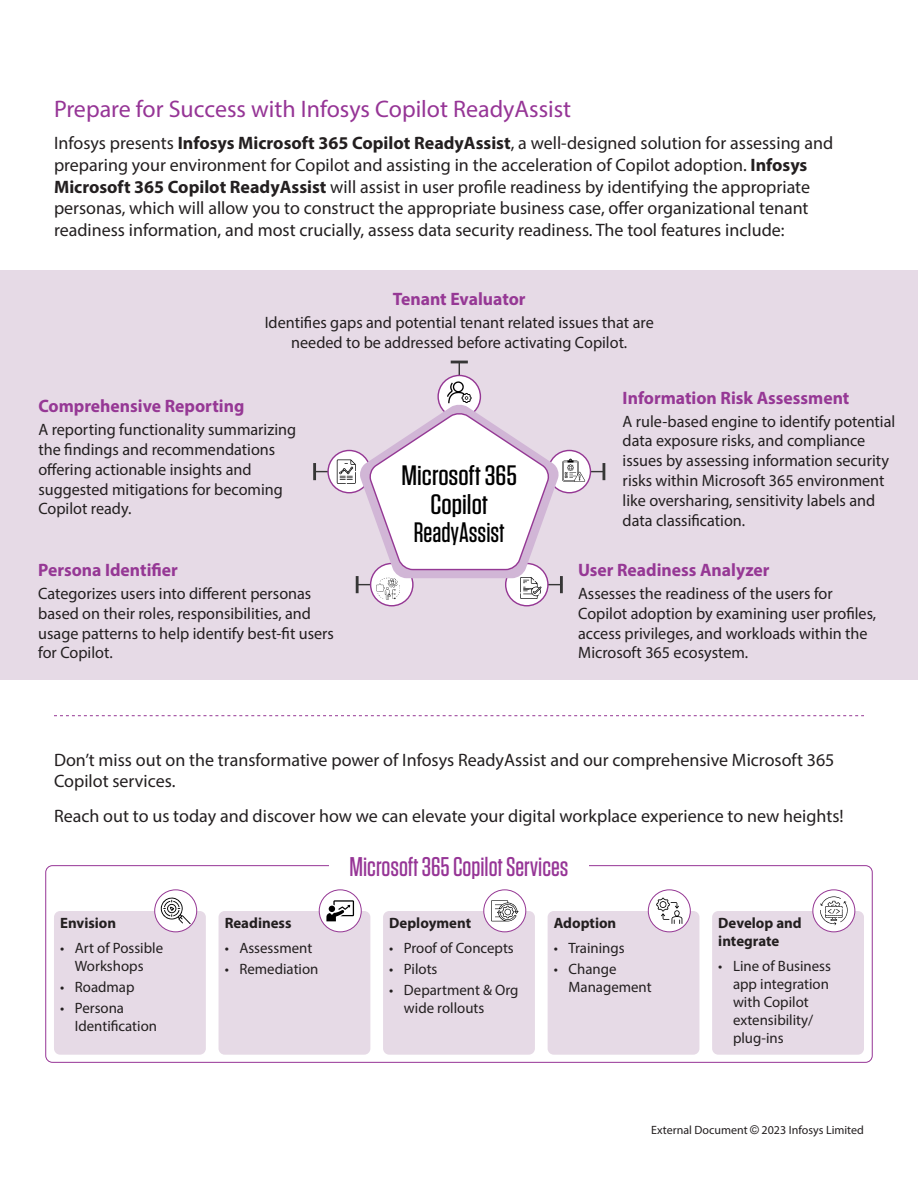
<style>
.page{position:relative;width:918px;height:1188px;background:#fff}
.page>*{position:absolute;margin:0;border:0;box-sizing:border-box;transform-origin:0 0}
.t1{font:500 28.05px/28.5px "Tungsten";color:#000;text-align:center;scale:1.11 1}
.t2{font:500 27px "Tungsten";color:#963596}
.t3{font:24px "Myriad Pro";color:#963596}
.t4{font:18px/21.6px "Myriad Pro";color:#231f20}
.t5{font:700 18px "Myriad Pro";color:#963895}
.t6{font:16.5px/19.8px "Myriad Pro";color:#231f20}
.t7{font:15px/18px "Myriad Pro";color:#231f20}
.t8{font:700 15px/18px "Myriad Pro";color:#231f20}
.t9{font:12px "Myriad Pro";color:#231f20}
.s1{font-weight:700}
.s2{font-family:"Arial"}
</style>
<div class="page">
<div style="left:45px;top:865px;width:828px;height:198px;border:1px solid #963596;border-radius:7px"></div>
<div style="left:329px;top:855px;width:260px;height:21px;background:#fff"></div>
<div style="left:0;top:270px;width:918px;height:409px;background:#e6dae6"></div>
<hr style="left:567px;top:471px;width:38px;height:1px;background:#363636">
<svg style="left:603px;top:463px;width:2px;height:17px"></svg>
<hr style="left:314px;top:471px;width:38px;height:1px;background:#363636">
<hr style="left:313px;top:463px;width:3px;height:17px;background:#363636">
<hr style="left:459px;top:361px;width:1px;height:38px;background:#363636">
<svg style="left:451px;top:361px;width:17px;height:2px"></svg>
<svg style="left:438px;top:375px;width:42px;height:43px"></svg>
<div style="left:437px;top:375px;width:44px;height:43px;border:1px solid #953794;border-radius:50%"></div>
<svg style="left:506px;top:564px;width:42px;height:42px"></svg>
<div style="left:505px;top:563px;width:44px;height:43px;border:1px solid #953794;border-radius:50%"></div>
<svg style="left:548px;top:450px;width:42px;height:43px"></svg>
<div style="left:548px;top:450px;width:43px;height:43px;border:1px solid #953794;border-radius:50%"></div>
<svg style="left:371px;top:564px;width:42px;height:42px"></svg>
<div style="left:370px;top:563px;width:44px;height:43px;border:1px solid #953794;border-radius:50%"></div>
<svg style="left:328px;top:450px;width:42px;height:43px"></svg>
<div style="left:327px;top:450px;width:44px;height:43px;border:1px solid #953794;border-radius:50%"></div>
<svg style="left:337px;top:381px;width:248px;height:219px"></svg>
<div style="left:54px;top:911px;width:152px;height:144px;background:#e6dae6;border-radius:6px"></div>
<div style="left:219px;top:911px;width:151px;height:144px;background:#e6dae6;border-radius:6px"></div>
<div style="left:383px;top:911px;width:152px;height:144px;background:#e6dae6;border-radius:6px"></div>
<div style="left:548px;top:911px;width:151px;height:144px;background:#e6dae6;border-radius:6px"></div>
<div style="left:712px;top:911px;width:152px;height:144px;background:#e6dae6;border-radius:6px"></div>
<svg style="left:155px;top:890px;width:42px;height:42px"></svg>
<div style="left:154px;top:890px;width:43px;height:42px;border:1px solid #953794;border-radius:50%"></div>
<div style="left:319px;top:890px;width:42px;height:42px;background:#fff;border-radius:50%"></div>
<div style="left:319px;top:890px;width:43px;height:42px;border:1px solid #953794;border-radius:50%"></div>
<div style="left:484px;top:890px;width:42px;height:42px;background:#fff;border-radius:50%"></div>
<div style="left:484px;top:890px;width:42px;height:42px;border:1px solid #953794;border-radius:50%"></div>
<div style="left:648px;top:890px;width:42px;height:42px;background:#fff;border-radius:50%"></div>
<div style="left:648px;top:890px;width:43px;height:42px;border:1px solid #953794;border-radius:50%"></div>
<div style="left:813px;top:890px;width:42px;height:42px;background:#fff;border-radius:50%"></div>
<div style="left:813px;top:890px;width:42px;height:42px;border:1px solid #953794;border-radius:50%"></div>
<svg style="left:161px;top:897px;width:30px;height:27px"></svg>
<svg style="left:326px;top:900px;width:28px;height:21px"></svg>
<svg style="left:491px;top:900px;width:28px;height:21px"></svg>
<svg style="left:656px;top:898px;width:26px;height:26px"></svg>
<svg style="left:820px;top:896px;width:28px;height:29px"></svg>
<svg style="left:54px;top:715px;width:810px;height:1px"></svg>
<p class="t3" style="left:54px;top:94px;width:519px">Prepare for Success with Infosys Copilot ReadyAssist</p>
<p class="t4" style="left:54px;top:132px;width:781px">Infosys presents <span class="s1">Infosys Microsoft 365 Copilot ReadyAssist</span>, a well-designed solution for assessing and preparing your environment for Copilot and assisting in the acceleration of Copilot adoption. <span class="s1">Infosys Microsoft 365 Copilot ReadyAssist</span> will assist in user profile readiness by identifying the appropriate personas, which will allow you to construct the appropriate business case, offer organizational tenant readiness information, and most crucially, assess data security readiness. The tool features include:</p>
<p class="t5" style="left:393px;top:287px;width:134px">Tenant Evaluator</p>
<p class="t6" style="left:265px;top:312px;width:391px;text-align:center">Identifies gaps and potential tenant related issues that are needed to be addressed before activating Copilot.</p>
<p class="t5" style="left:38px;top:395px;width:207px">Comprehensive Reporting</p>
<p class="t6" style="left:38px;top:420px;width:259px">A reporting functionality summarizing the findings and recommendations offering actionable insights and suggested mitigations for becoming<br>Copilot ready.</p>
<p class="t5" style="left:38px;top:558px;width:141px">Persona Identifier</p>
<p class="t6" style="left:38px;top:583px;width:297px">Categorizes users into different personas based on their roles, responsibilities, and usage patterns to help identify best-fit users for Copilot.</p>
<p class="t1" style="left:402px;top:462px;width:105px">Microsoft 365<br>Copilot<br>ReadyAssist</p>
<p class="t5" style="left:623px;top:386px;width:228px">Information Risk Assessment</p>
<p class="t6" style="left:623px;top:411px;width:274px">A rule-based engine to identify potential data exposure risks, and compliance issues by assessing information security risks within Microsoft 365 environment like oversharing, sensitivity labels and data classification.</p>
<p class="t5" style="left:578px;top:558px;width:193px">User Readiness Analyzer</p>
<p class="t6" style="left:578px;top:583px;width:300px">Assesses the readiness of the users for Copilot adoption by examining user profiles, access privileges, and workloads within the Microsoft 365 ecosystem.</p>
<p class="t4" style="left:54px;top:748px;width:782px">Don’t miss out on the transformative power of Infosys ReadyAssist and our comprehensive Microsoft 365<br>Copilot services.</p>
<p class="t4" style="left:54px;top:805px;width:791px">Reach out to us today and discover how we can elevate your digital workplace experience to new heights!</p>
<p class="t2" style="left:350px;top:853px;width:220px">Microsoft 365 Copilot Services</p>
<p class="t8" style="left:60px;top:914px;width:58px">Envision</p>
<p class="t7" style="left:60px;top:938px;width:105px;text-align:center">• Art of Possible<br>Workshops</p>
<p class="t7" style="left:60px;top:977px;width:76px">• Roadmap</p>
<p class="t7" style="left:75px;top:999px;width:84px;text-indent:-15px">• Persona<br>Identification</p>
<p class="t8" style="left:225px;top:914px;width:68px">Readiness</p>
<p class="t7" style="left:225px;top:938px;width:89px">• Assessment</p>
<p class="t7" style="left:225px;top:959px;width:95px">• Remediation</p>
<p class="t8" style="left:389px;top:914px;width:84px">Deployment</p>
<p class="t7" style="left:389px;top:938px;width:126px">• Proof of Concepts</p>
<p class="t7" style="left:389px;top:959px;width:50px">• Pilots</p>
<p class="t7" style="left:404px;top:981px;width:116px;text-indent:-15px">• Department &amp; Org wide rollouts</p>
<p class="t8" style="left:554px;top:914px;width:64px">Adoption</p>
<p class="t7" style="left:554px;top:938px;width:73px">• Trainings</p>
<p class="t7" style="left:568px;top:959px;width:85px;text-indent:-15px">• Change<br>Management</p>
<p class="t8" style="left:718px;top:914px;width:85px">Develop and integrate</p>
<p class="t7" style="left:733px;top:956px;width:99px;text-indent:-15px">• Line of Business app integration with Copilot extensibility/ plug-ins</p>
<p class="t9" style="left:651px;top:1123px;width:214px">External Document <span class="s2">©</span> 2023 Infosys Limited</p>
</div>
